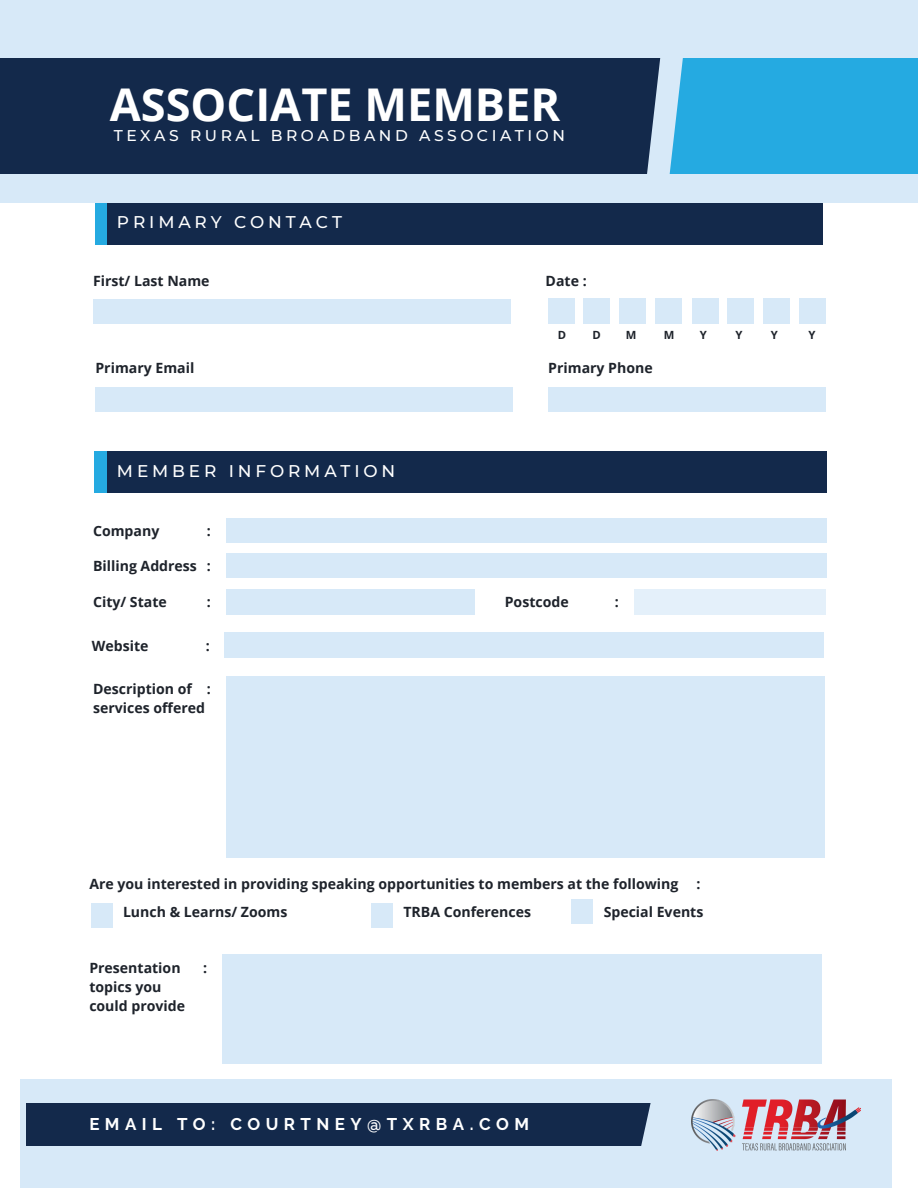
<style>
.page{position:relative;width:918px;height:1188px;background:#fff}
.page>*{position:absolute;margin:0;border:0;box-sizing:border-box;transform-origin:0 0}
.t1{font:700 45.15px "Open Sans";color:#fff}
.t2{font:500 16.95px "Montserrat";letter-spacing:.23em;color:#fff}
.t3{font:700 16.95px "Raleway";letter-spacing:.32em;color:#fff}
.t4{font:500 15.45px "Montserrat";letter-spacing:.23em;color:#fff}
.t5{font:700 14.1px/19px "Open Sans";color:#1e232b}
.t6{font:700 11.25px "Open Sans";color:#1e232b}
</style>
<div class="page">
<div style="left:0;top:0;width:918px;height:203px;background:#d7e9f8"></div>
<div style="left:0;top:58px;width:665px;height:116px;background:#13294b"></div>
<div style="left:21px;top:1079px;width:871px;height:109px;background:#d7e9f8"></div>
<div style="left:26px;top:1104px;width:630px;height:42px;background:#13294b"></div>
<div style="left:93px;top:299px;width:417px;height:25px;background:#d7e9f8"></div>
<div style="left:548px;top:299px;width:26px;height:25px;background:#d7e9f8"></div>
<div style="left:584px;top:299px;width:26px;height:25px;background:#d7e9f8"></div>
<div style="left:619px;top:299px;width:26px;height:25px;background:#d7e9f8"></div>
<div style="left:656px;top:299px;width:26px;height:25px;background:#d7e9f8"></div>
<div style="left:692px;top:299px;width:26px;height:25px;background:#d7e9f8"></div>
<div style="left:728px;top:299px;width:26px;height:25px;background:#d7e9f8"></div>
<div style="left:763px;top:299px;width:26px;height:25px;background:#d7e9f8"></div>
<div style="left:799px;top:299px;width:26px;height:25px;background:#d7e9f8"></div>
<div style="left:226px;top:518px;width:600px;height:24px;background:#d7e9f8"></div>
<div style="left:226px;top:554px;width:600px;height:24px;background:#d7e9f8"></div>
<div style="left:226px;top:589px;width:249px;height:26px;background:#d7e9f8"></div>
<div style="left:225px;top:633px;width:599px;height:25px;background:#d7e9f8"></div>
<div style="left:635px;top:589px;width:191px;height:26px;background:#e4f0fa"></div>
<div style="left:95px;top:203px;width:17px;height:41px;background:#25aae1"></div>
<div style="left:107px;top:203px;width:716px;height:41px;background:#13294b"></div>
<div style="left:95px;top:452px;width:28px;height:41px;background:#25aae1"></div>
<div style="left:107px;top:452px;width:719px;height:41px;background:#13294b"></div>
<div style="left:665px;top:58px;width:253px;height:116px;background:#25aae1"></div>
<svg style="left:647px;top:58px;width:36px;height:116px"></svg>
<svg style="left:625px;top:1103px;width:31px;height:43px"></svg>
<div style="left:95px;top:387px;width:418px;height:24px;background:#d7e9f8"></div>
<div style="left:548px;top:387px;width:278px;height:24px;background:#d7e9f8"></div>
<div style="left:226px;top:676px;width:599px;height:181px;background:#d7e9f8"></div>
<div style="left:91px;top:903px;width:21px;height:24px;background:#d7e9f8"></div>
<div style="left:371px;top:903px;width:22px;height:24px;background:#d7e9f8"></div>
<div style="left:571px;top:899px;width:22px;height:25px;background:#d7e9f8"></div>
<div style="left:222px;top:954px;width:600px;height:110px;background:#d7e9f8"></div>
<img style="left:692px;top:1099px;width:169px;height:51px">
<h1 class="t1" style="left:110px;top:72px;width:452px">ASSOCIATE MEMBER</h1>
<h2 class="t4" style="left:114px;top:126px;width:453px">TEXAS RURAL BROADBAND ASSOCIATION</h2>
<p class="t2" style="left:117px;top:211px;width:226px">PRIMARY CONTACT</p>
<p class="t5" style="left:93px;top:271px;width:118px">First/ Last Name</p>
<p class="t5" style="left:546px;top:271px;width:43px">Date :</p>
<p class="t6" style="left:558px;top:327px;width:10px">D</p>
<p class="t6" style="left:592px;top:327px;width:10px">D</p>
<p class="t6" style="left:626px;top:327px;width:12px">M</p>
<p class="t6" style="left:664px;top:327px;width:12px">M</p>
<p class="t6" style="left:700px;top:327px;width:9px">Y</p>
<p class="t6" style="left:736px;top:327px;width:9px">Y</p>
<p class="t6" style="left:771px;top:327px;width:9px">Y</p>
<p class="t6" style="left:809px;top:327px;width:9px">Y</p>
<p class="t5" style="left:95px;top:358px;width:100px">Primary Email</p>
<p class="t5" style="left:548px;top:358px;width:106px">Primary Phone</p>
<h2 class="t2" style="left:117px;top:460px;width:280px">MEMBER INFORMATION</h2>
<p class="t5" style="left:93px;top:521px;width:68px">Company</p>
<p class="t5" style="left:93px;top:556px;width:105px">Billing Address</p>
<h2 class="t5" style="left:93px;top:592px;width:75px">City/ State</h2>
<p class="t5" style="left:92px;top:636px;width:58px">Website</p>
<p class="t5" style="left:207px;top:521px;width:6px">:</p>
<p class="t5" style="left:207px;top:556px;width:6px">:</p>
<p class="t5" style="left:207px;top:592px;width:6px">:</p>
<p class="t5" style="left:206px;top:636px;width:6px">:</p>
<p class="t5" style="left:93px;top:679px;width:113px">Description of services offered</p>
<p class="t5" style="left:207px;top:679px;width:6px">:</p>
<p class="t5" style="left:505px;top:592px;width:65px">Postcode</p>
<p class="t5" style="left:615px;top:592px;width:6px">:</p>
<p class="t5" style="left:89px;top:874px;width:591px">Are you interested in providing speaking opportunities to members at the following</p>
<p class="t5" style="left:697px;top:874px;width:6px">:</p>
<p class="t5" style="left:123px;top:902px;width:166px">Lunch &amp; Learns/ Zooms</p>
<p class="t5" style="left:403px;top:902px;width:129px">TRBA Conferences</p>
<p class="t5" style="left:604px;top:902px;width:101px">Special Events</p>
<p class="t5" style="left:89px;top:958px;width:97px">Presentation topics you could provide</p>
<p class="t5" style="left:203px;top:958px;width:6px">:</p>
<p class="t3" style="left:89px;top:1114px;width:441px">EMAIL TO: COURTNEY@TXRBA.COM</p>
</div>
